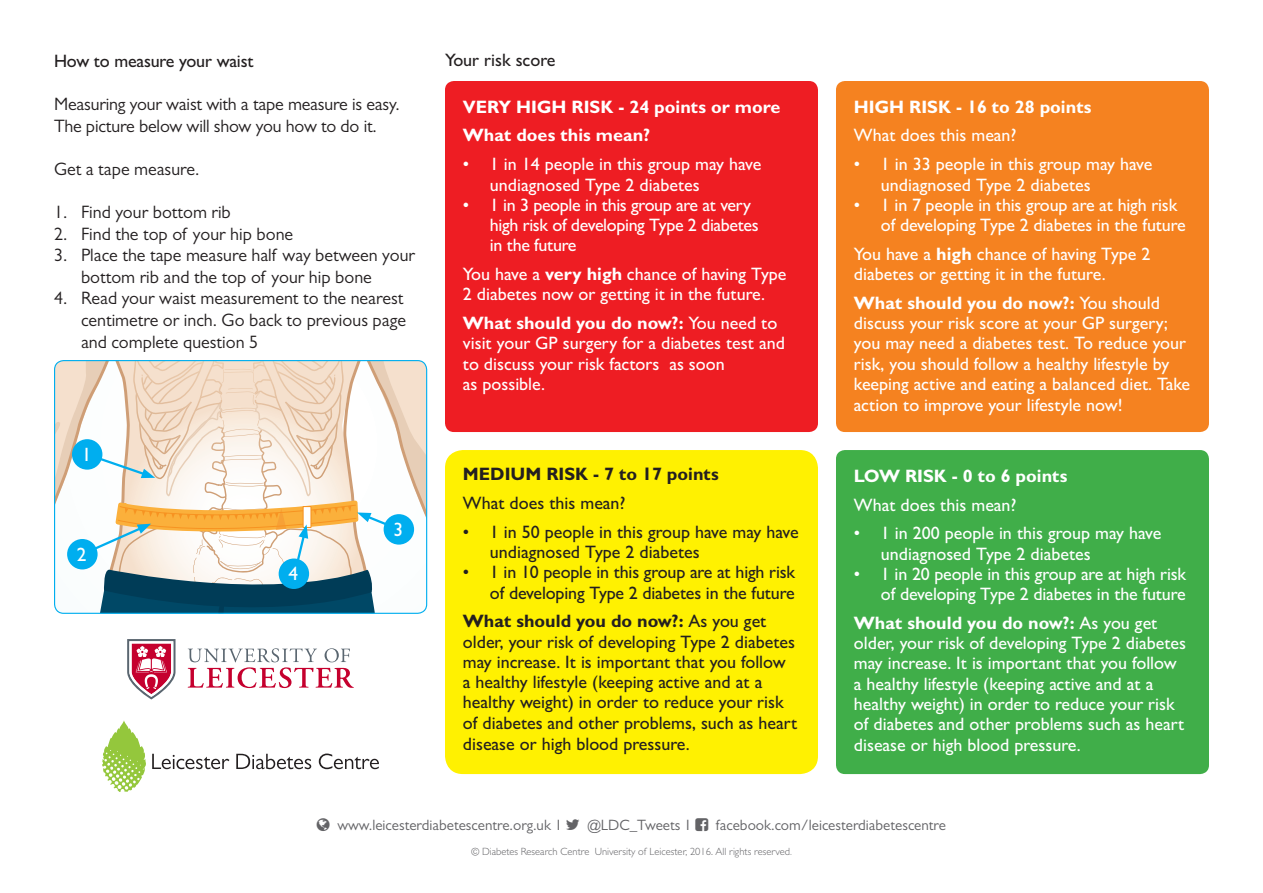
<style>
.page{position:relative;width:1263px;height:893px;background:#fff}
.page>*{position:absolute;margin:0;border:0;box-sizing:border-box;transform-origin:0 0}
.t1{font:500 19.35px "Gill Sans MT Pro";color:#fff}
.t2{font:500 18px/20.4px "Gill Sans MT Pro";color:#fff}
.t3{font:500 18px/20.4px "Gill Sans MT Pro";color:#231f20}
.t4{font:18px/21.6px "Gill Sans MT Pro";color:#231f20}
.t5{font:700 18px "Gill Sans MT Pro";color:#fff}
.t6{font:500 18px/20.2px "Gill Sans MT Pro";letter-spacing:-.02em;color:#fff}
.t7{font:700 18px "Gill Sans MT Pro";color:#231f20}
.t8{font:15px "Gill Sans MT Pro";color:#636366}
.t9{font:300 10.5px "Gill Sans MT Pro";color:#636366}
.s1{font-weight:700}
.s2{color:#939598}
</style>
<div class="page">
<svg style="left:55px;top:361px;width:372px;height:252px"></svg>
<div style="left:384px;top:514px;width:30px;height:31px;background:#00aeef;border-radius:50%"></div>
<div style="left:279px;top:558px;width:30px;height:31px;background:#00aeef;border-radius:50%"></div>
<div style="left:67px;top:539px;width:31px;height:30px;background:#00aeef;border-radius:50%"></div>
<div style="left:72px;top:439px;width:30px;height:31px;background:#00aeef;border-radius:50%"></div>
<div style="left:445px;top:81px;width:373px;height:351px;background:#ee1d23;border-radius:9px"></div>
<div style="left:445px;top:450px;width:373px;height:324px;background:#fff101;border-radius:18px"></div>
<div style="left:836px;top:81px;width:373px;height:351px;background:#f58220;border-radius:9px"></div>
<div style="left:836px;top:450px;width:373px;height:324px;background:#40ae49;border-radius:9px"></div>
<svg style="left:127px;top:639px;width:48px;height:60px"></svg>
<svg style="left:188px;top:648px;width:166px;height:40px"></svg>
<svg style="left:102px;top:720px;width:44px;height:72px"></svg>
<svg style="left:152px;top:754px;width:77px;height:15px"></svg>
<svg style="left:236px;top:754px;width:75px;height:15px"></svg>
<svg style="left:319px;top:753px;width:60px;height:16px"></svg>
<p class="t3" style="left:54px;top:50px;width:201px">How to measure your waist</p>
<p class="t4" style="left:54px;top:93px;width:347px">Measuring your waist with a tape measure is easy.<br>The picture below will show you how to do it.</p>
<p class="t4" style="left:54px;top:158px;width:147px">Get a tape measure.</p>
<p class="t4" style="left:54px;top:201px;width:178px">1. Find your bottom rib</p>
<p class="t4" style="left:54px;top:223px;width:241px">2. Find the top of your hip bone</p>
<p class="t4" style="left:81px;top:244px;width:336px;text-indent:-27px">3. Place the tape measure half way between your bottom rib and the top of your hip bone</p>
<p class="t4" style="left:81px;top:287px;width:327px;text-indent:-27px">4. Read your waist measurement to the nearest centimetre or inch. Go back to previous page and complete question 5</p>
<p class="t1" style="left:82px;top:443px;width:11px">1</p>
<p class="t1" style="left:77px;top:543px;width:11px">2</p>
<p class="t1" style="left:288px;top:562px;width:11px">4</p>
<p class="t1" style="left:393px;top:518px;width:11px">3</p>
<p class="t3" style="left:445px;top:50px;width:112px">Your risk score</p>
<p class="t5" style="left:463px;top:96px;width:319px">VERY HIGH RISK - 24 points or more</p>
<p class="t5" style="left:463px;top:124px;width:189px">What does this mean?</p>
<p class="t2" style="left:490px;top:154px;width:273px;text-indent:-27px">• 1 in 14 people in this group may have undiagnosed Type 2 diabetes</p>
<p class="t6" style="left:490px;top:194px;width:270px;text-indent:-27px">• 1 in 3 people in this group are at very high risk of developing Type 2 diabetes in the future</p>
<p class="t2" style="left:463px;top:264px;width:325px">You have a <span class="s1">very high</span> chance of having Type<br>2 diabetes now or getting it in the future.</p>
<p class="t2" style="left:463px;top:313px;width:323px"><span class="s1">What should you do now?:</span> You need to visit your GP surgery for a diabetes test and to discuss your risk factors as soon<br>as possible.</p>
<p class="t7" style="left:463px;top:463px;width:257px">MEDIUM RISK - 7 to 17 points</p>
<p class="t3" style="left:463px;top:493px;width:164px">What does this mean?</p>
<p class="t3" style="left:490px;top:521px;width:310px;text-indent:-27px">• 1 in 50 people in this group have may have undiagnosed Type 2 diabetes</p>
<p class="t3" style="left:463px;top:562px;width:334px;text-align:right">• 1 in 10 people in this group are at high risk of developing Type 2 diabetes in the future</p>
<p class="t3" style="left:463px;top:611px;width:336px"><span class="s1">What should you do now?:</span> As you get older, your risk of developing Type 2 diabetes may increase. It is important that you follow a healthy lifestyle (keeping active and at a healthy weight) in order to reduce your risk of diabetes and other problems, such as heart disease or high blood pressure.</p>
<p class="t5" style="left:854px;top:96px;width:239px">HIGH RISK - 16 to 28 points</p>
<p class="t2" style="left:854px;top:125px;width:164px">What does this mean?</p>
<p class="t2" style="left:881px;top:154px;width:273px;text-indent:-27px">• 1 in 33 people in this group may have undiagnosed Type 2 diabetes</p>
<p class="t2" style="left:881px;top:194px;width:306px;text-indent:-27px">• 1 in 7 people in this group are at high risk of developing Type 2 diabetes in the future</p>
<p class="t2" style="left:854px;top:243px;width:298px">You have a <span class="s1">high</span> chance of having Type 2 diabetes or getting it in the future.</p>
<p class="t2" style="left:854px;top:292px;width:338px"><span class="s1">What should you do now?:</span> You should discuss your risk score at your GP surgery; you may need a diabetes test. To reduce your risk, you should follow a healthy lifestyle by keeping active and eating a balanced diet. Take action to improve your lifestyle now!</p>
<p class="t5" style="left:854px;top:465px;width:215px">LOW RISK - 0 to 6 points</p>
<p class="t2" style="left:854px;top:494px;width:164px">What does this mean?</p>
<p class="t2" style="left:881px;top:523px;width:282px;text-indent:-27px">• 1 in 200 people in this group may have undiagnosed Type 2 diabetes</p>
<p class="t2" style="left:854px;top:563px;width:334px;text-align:right">• 1 in 20 people in this group are at high risk of developing Type 2 diabetes in the future</p>
<p class="t2" style="left:854px;top:612px;width:334px"><span class="s1">What should you do now?:</span> As you get older, your risk of developing Type 2 diabetes may increase. It is important that you follow a healthy lifestyle (keeping active and at a healthy weight) in order to reduce your risk of diabetes and other problems such as heart disease or high blood pressure.</p>
<p class="t8" style="left:337px;top:816px;width:226px">www.leicesterdiabetescentre.org.uk 1</p>
<p class="t8" style="left:587px;top:816px;width:106px">@LDC_Tweets 1</p>
<p class="t8" style="left:716px;top:816px;width:232px">facebook.com/leicesterdiabetescentre</p>
<p class="t9" style="left:471px;top:845px;width:322px">© Diabetes Research Centre University of Leicester, 2016. All rights reserved<span class="s2">.</span></p>
</div>
